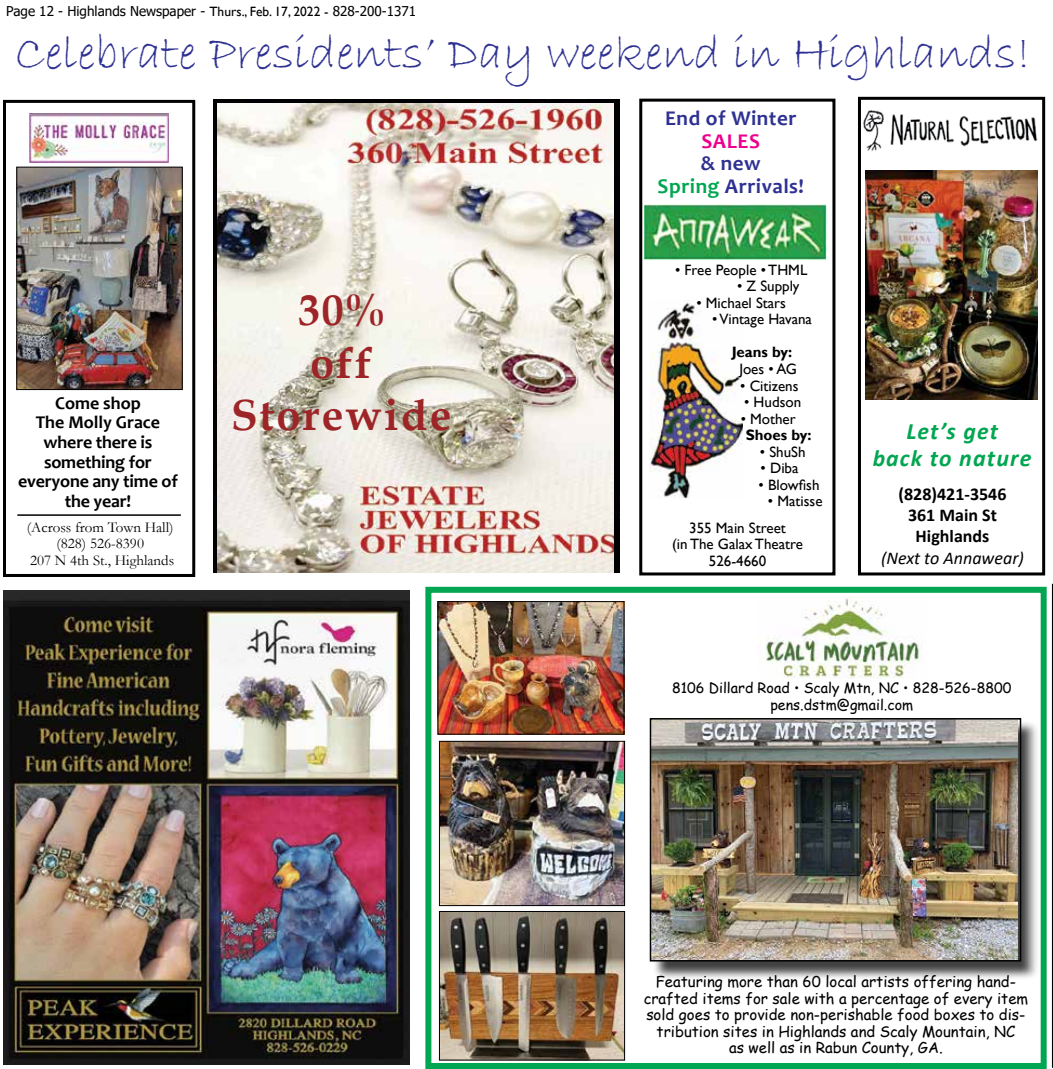
<style>
.page{position:relative;width:1053px;height:1069px;background:#fff}
.page>*{position:absolute;margin:0;border:0;box-sizing:border-box;transform-origin:0 0}
.t1{font:49.5px "Bradley Hand ITC";color:#2e3192}
.t2{font:700 43.5px/52.2px "Book Antiqua";letter-spacing:.05em;color:#9d2528;text-align:center}
.t3{font:italic 700 23.55px/27px "Calibri";letter-spacing:.05em;color:#00a651;text-align:center}
.t4{font:700 21px/22.5px "Candara";letter-spacing:.025em;color:#2e3192;text-align:center}
.t5{font:700 21px "Candara";letter-spacing:.025em;color:#ec008c}
.t6{font:700 18px/19.5px "Candara";letter-spacing:-.01em;color:#000;text-align:center}
.t7{font:700 18px/21px "Calibri";color:#000;text-align:center}
.t8{font:italic 18px "Calibri";color:#000}
.t9{font:15px/16.5px "Comic Sans MS";color:#000;text-align:center}
.t10{font:15px/26.5px "Gill Sans";color:#000}
.t11{font:15px/16.5px "Garamond";color:#000;text-align:center}
.t12{font:700 15px "Gill Sans";color:#000}
.t13{font:14.25px/17.1px "Comic Sans MS";color:#000;text-align:center}
.t14{font:13.5px "Tahoma";color:#000}
.s1{font-family:"Gill Sans"}
.s2{color:#00a651}
.s3{font-size:24px}
</style>
<div class="page">
<svg style="left:1052px;top:583px;width:1px;height:484px"></svg>
<img style="left:766px;top:598px;width:154px;height:80px">
<div style="left:652px;top:720px;width:388px;height:259px;background:#000;opacity:.75"></div>
<img style="left:653px;top:720px;width:364px;height:238px">
<div style="left:650px;top:717px;width:371px;height:244px;border:2px solid #000"></div>
<div style="left:425px;top:586px;width:622px;height:482px;border:6px solid #00a651"></div>
<img style="left:440px;top:603px;width:182px;height:129px">
<div style="left:438px;top:601px;width:186px;height:133px;border:1px solid #000"></div>
<svg style="left:3px;top:99px;width:193px;height:478px"></svg>
<hr style="left:17px;top:514px;width:164px;height:1px;background:#000">
<svg style="left:858px;top:96px;width:188px;height:480px"></svg>
<img style="left:3px;top:590px;width:406px;height:474px">
<img style="left:639px;top:98px;width:197px;height:478px">
<img style="left:213px;top:99px;width:406px;height:473px">
<img style="left:218px;top:103px;width:396px;height:469px">
<img style="left:18px;top:169px;width:163px;height:219px">
<div style="left:16px;top:167px;width:167px;height:223px;border:1px solid #000"></div>
<img style="left:441px;top:742px;width:182px;height:161px">
<div style="left:439px;top:740px;width:186px;height:165px;border:1px solid #000"></div>
<img style="left:441px;top:912px;width:182px;height:146px">
<div style="left:439px;top:910px;width:186px;height:150px;border:1px solid #000"></div>
<img style="left:866px;top:170px;width:171px;height:229px">
<p class="t14" style="left:6px;top:2px;width:411px">Page 12 - Highlands Newspaper - <span class="s1">Thurs., Feb. 17, 2022 -</span> 828-200-1371</p>
<h1 class="t1" style="left:15px;top:22px;width:1017px">Celebrate Presidents’ Day weekend in Highlands!</h1>
<p class="t6" style="left:18px;top:393px;width:161px">Come shop<br>The Molly Grace where there is something for everyone any time of the year!</p>
<p class="t11" style="left:27px;top:518px;width:149px">(Across from Town Hall) (828) 526-8390<br>207 N 4th St., Highlands</p>
<h2 class="t2" style="left:231px;top:284px;width:222px">30%<br>off<br>Storewide</h2>
<h3 class="t4" style="left:665px;top:107px;width:133px">End of Winter</h3>
<h3 class="t5" style="left:701px;top:128px;width:60px">SALES</h3>
<h3 class="t4" style="left:658px;top:152px;width:148px">&amp; new<br><span class="s2">Spring</span> Arrivals!</h3>
<p class="t10" style="left:675px;top:257px;width:134px">• Free People • THML</p>
<p class="t10" style="left:737px;top:273px;width:64px">• Z Supply</p>
<p class="t10" style="left:696px;top:290px;width:91px">• Michael Stars</p>
<p class="t10" style="left:712px;top:306px;width:101px">• Vintage Havana</p>
<p class="t12" style="left:732px;top:343px;width:62px">Jeans by:</p>
<p class="t10" style="left:740px;top:356px;width:59px">Joes • AG</p>
<p class="t10" style="left:740px;top:372px;width:60px">• Citizens</p>
<p class="t10" style="left:744px;top:389px;width:59px">• Hudson</p>
<p class="t10" style="left:741px;top:405px;width:57px">• Mother</p>
<p class="t12" style="left:746px;top:426px;width:67px">Shoes by:</p>
<p class="t10" style="left:760px;top:438px;width:47px">• ShuSh</p>
<p class="t10" style="left:761px;top:455px;width:39px">• Diba</p>
<p class="t10" style="left:759px;top:471px;width:62px">• Blowfish</p>
<p class="t10" style="left:689px;top:488px;width:135px;text-indent:79px">• Matisse<br>355 Main Street</p>
<p class="t10" style="left:672px;top:536px;width:132px;line-height:16.5px;text-align:center">(in The Galax Theatre<br>526-4660</p>
<h3 class="t3" style="left:873px;top:416px;width:161px">Let’s get<br>back to <span class="s3">nature</span></h3>
<p class="t7" style="left:899px;top:483px;width:110px">(828)421-3546<br>361 Main St<br>Highlands</p>
<p class="t8" style="left:881px;top:545px;width:144px">(Next to Annawear)</p>
<p class="t13" style="left:672px;top:678px;width:341px">8106 Dillard Road • Scaly Mtn, NC • 828-526-8800 pens.dstm@gmail.com</p>
<p class="t9" style="left:644px;top:972px;width:386px">Featuring more than 60 local artists offering hand&shy;crafted items for sale with a percentage of every item sold goes to provide non-perishable food boxes to dis&shy;tribution sites in Highlands and Scaly Mountain, NC<br>as well as in Rabun County, GA.</p>
</div>
